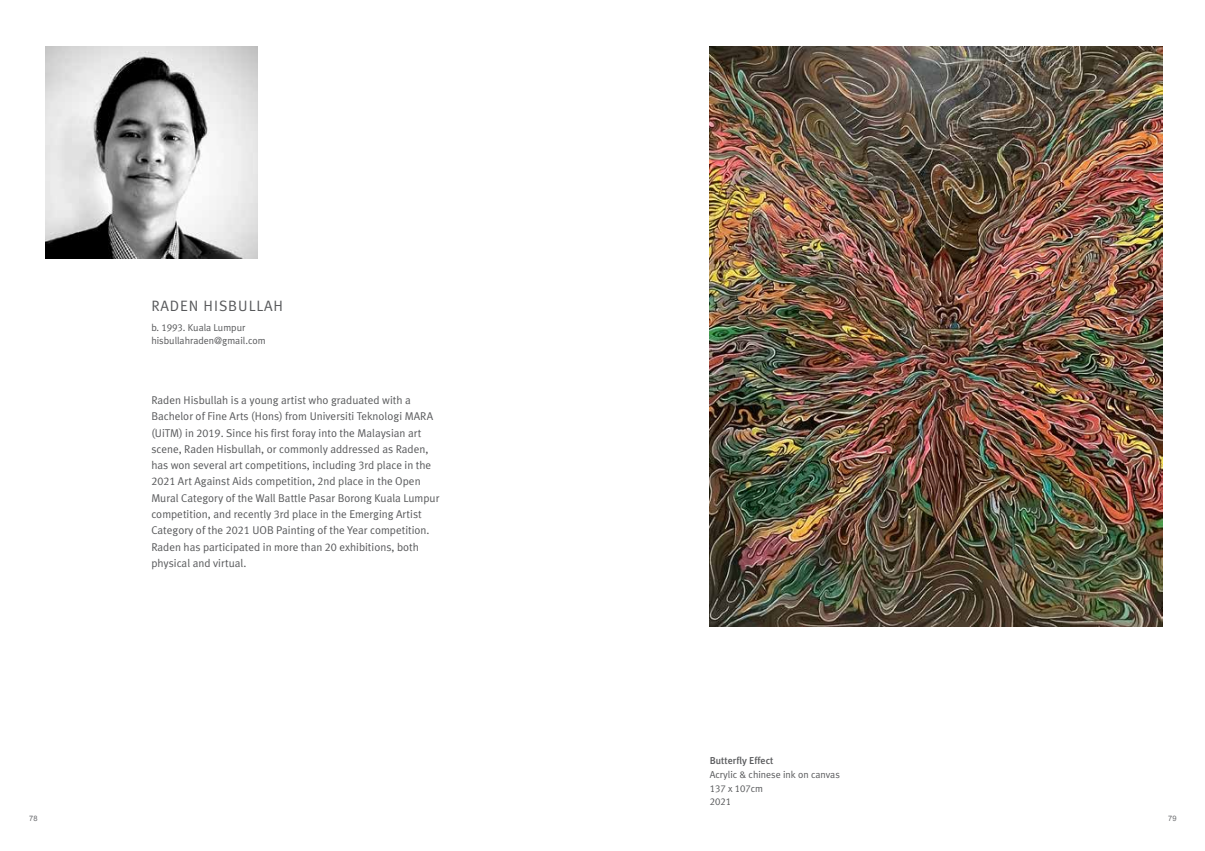
<style>
.page{position:relative;width:1205px;height:851px;background:#fff}
.page>*{position:absolute;margin:0;border:0;box-sizing:border-box;transform-origin:0 0}
.t1{font:15px "Meta Plus Lining";letter-spacing:.055em;color:#58595b}
.t2{font:11.25px/16.2px "Meta Plus Lining";color:#58595b}
.t3{font:10px/13.8px "Meta Plus Lining";color:#58595b}
.t4{font:500 10px "Meta Plus Lining";color:#58595b}
.t5{font:7.5px "Arial";color:#6d6e71}
</style>
<div class="page">
<img style="left:45px;top:46px;width:213px;height:213px">
<img style="left:710px;top:46px;width:452px;height:580px">
<h1 class="t1" style="left:151px;top:296px;width:133px">RADEN HISBULLAH</h1>
<p class="t3" style="left:151px;top:320px;width:116px">b. 1993. Kuala Lumpur hisbullahraden@gmail.com</p>
<p class="t2" style="left:151px;top:392px;width:290px">Raden Hisbullah is a young artist who graduated with a Bachelor of Fine Arts (Hons) from Universiti Teknologi MARA (UiTM) in 2019. Since his first foray into the Malaysian art scene, Raden Hisbullah, or commonly addressed as Raden, has won several art competitions, including 3rd place in the 2021 Art Against Aids competition, 2nd place in the Open Mural Category of the Wall Battle Pasar Borong Kuala Lumpur competition, and recently 3rd place in the Emerging Artist Category of the 2021 UOB Painting of the Year competition.<br>Raden has participated in more than 20 exhibitions, both physical and virtual.</p>
<p class="t4" style="left:710px;top:754px;width:65px">Butterfly Effect</p>
<p class="t3" style="left:710px;top:767px;width:132px">Acrylic &amp; chinese ink on canvas<br>137 x 107cm<br>2021</p>
<p class="t5" style="left:29px;top:813px;width:10px">78</p>
<p class="t5" style="left:1168px;top:813px;width:10px">79</p>
</div>
